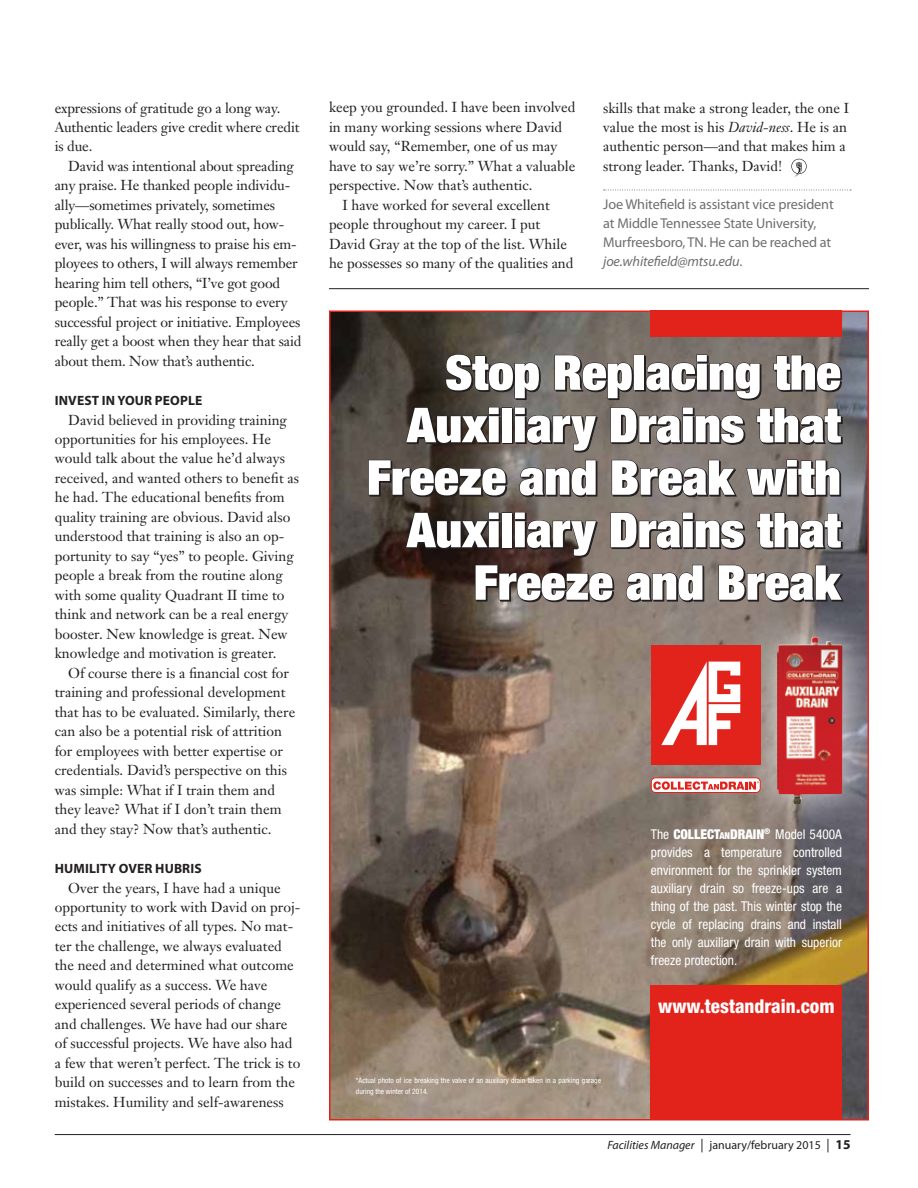
<style>
.page{position:relative;width:918px;height:1188px;background:#fff}
.page>*{position:absolute;margin:0;border:0;box-sizing:border-box;transform-origin:0 0}
.t1{font:900 expanded 48.15px/52.5px "Helvetica Neue";color:#fff;text-align:right;scale:1.05 1}
.t2{font:800 condensed 19.2px "Helvetica Neue";color:#fff}
.t3{font:14.25px/19.5px "Janson Text";color:#231f20}
.t4{font:14.25px/18.8px "Myriad Pro";letter-spacing:-.01em;color:#6d6e71}
.t5{font:condensed 13.5px/18px "Helvetica Neue";color:#fff;text-align:justify}
.t6{font:700 13.5px "Myriad Pro";letter-spacing:.01em;color:#231f20}
.t7{font:12px "Myriad Pro";color:#231f20}
.t8{font:condensed 7.5px/10.5px "Helvetica Neue";color:#fff}
.s1{font-style:italic}
.s2{font-weight:900}
.s3{font-weight:900;font-size:9.45px}
.s4{font-size:13.5px}
.s5{font-weight:700;font-size:13.5px}
</style>
<div class="page">
<hr style="left:55px;top:1134px;width:795px;height:1px;background:#231f20">
<svg style="left:604px;top:190px;width:247px;height:1px"></svg>
<svg style="left:791px;top:159px;width:16px;height:18px"></svg>
<hr style="left:329px;top:288px;width:540px;height:1px;background:#231f20">
<img style="left:332px;top:313px;width:534px;height:804px">
<div style="left:635px;top:356px;width:11px;height:35px;border:1px solid #231f20"></div>
<div style="left:503px;top:409px;width:10px;height:35px;border:1px solid #231f20"></div>
<div style="left:503px;top:514px;width:10px;height:35px;border:1px solid #231f20"></div>
<svg style="left:446px;top:354px;width:95px;height:46px;background:#534f49"></svg>
<svg style="left:554px;top:355px;width:80px;height:45px;background:#675f59"></svg>
<div style="left:634px;top:355px;width:10px;height:35px;border:1px solid #231f20"></div>
<svg style="left:646px;top:354px;width:116px;height:47px;background:#68605c"></svg>
<svg style="left:773px;top:355px;width:69px;height:37px;background:#615a56"></svg>
<svg style="left:405px;top:407px;width:96px;height:38px;background:#393029"></svg>
<div style="left:502px;top:408px;width:10px;height:35px;border:1px solid #231f20"></div>
<svg style="left:514px;top:407px;width:84px;height:46px;background:#655f59"></svg>
<svg style="left:610px;top:407px;width:136px;height:38px;background:#68605c"></svg>
<svg style="left:756px;top:407px;width:87px;height:38px;background:#625c57"></svg>
<svg style="left:368px;top:460px;width:140px;height:37px;background:#453e38"></svg>
<svg style="left:519px;top:460px;width:79px;height:37px;background:#65605b"></svg>
<svg style="left:611px;top:460px;width:126px;height:37px;background:#6c6460"></svg>
<svg style="left:746px;top:459px;width:95px;height:38px;background:#67605c"></svg>
<svg style="left:405px;top:512px;width:96px;height:38px;background:#2d2420"></svg>
<div style="left:502px;top:513px;width:10px;height:35px;border:1px solid #231f20"></div>
<svg style="left:514px;top:512px;width:84px;height:46px;background:#5a4d47"></svg>
<svg style="left:610px;top:512px;width:136px;height:38px;background:#6d645f"></svg>
<svg style="left:756px;top:512px;width:87px;height:38px;background:#6a635f"></svg>
<svg style="left:475px;top:565px;width:139px;height:37px;background:#564943"></svg>
<svg style="left:626px;top:565px;width:78px;height:37px;background:#706660"></svg>
<svg style="left:718px;top:565px;width:126px;height:37px;background:#69605d"></svg>
<div style="left:651px;top:310px;width:191px;height:28px;background:#e2231b"></div>
<div style="left:651px;top:986px;width:191px;height:134px;background:#e2231b"></div>
<div style="left:736px;top:595px;width:133px;height:238px;background:#fff;opacity:.75"></div>
<img style="left:777px;top:637px;width:65px;height:167px">
<div style="left:651px;top:645px;width:110px;height:119px;background:#e2231b"></div>
<svg style="left:661px;top:662px;width:79px;height:83px"></svg>
<div style="left:651px;top:778px;width:109px;height:14px;background:#fff;border-radius:4px"></div>
<div style="left:651px;top:777px;width:110px;height:16px;border:1px solid #e2231b;border-radius:4px"></div>
<svg style="left:653px;top:781px;width:106px;height:9px"></svg>
<p class="t3" style="left:55px;top:98px;width:246px">expressions of gratitude go a long way.<br>Authentic leaders give credit where credit is due.</p>
<p class="t3" style="left:55px;top:156px;width:248px;text-indent:13px">David was intentional about spreading any praise. He thanked people individu&shy;ally—sometimes privately, sometimes publically. What really stood out, how&shy;ever, was his willingness to praise his em&shy;ployees to others, I will always remember hearing him tell others, “I’ve got good people.” That was his response to every successful project or initiative. Employees really get a boost when they hear that said about them. Now that’s authentic.</p>
<p class="t6" style="left:55px;top:393px;width:149px">INVEST IN YOUR PEOPLE</p>
<p class="t3" style="left:55px;top:410px;width:246px;text-indent:13px">David believed in providing training opportunities for his employees. He would talk about the value he’d always received, and wanted others to benefit as he had. The educational benefits from quality training are obvious. David also understood that training is also an op&shy;portunity to say “yes” to people. Giving people a break from the routine along with some quality Quadrant II time to think and network can be a real energy booster. New knowledge is great. New knowledge and motivation is greater.</p>
<p class="t3" style="left:55px;top:663px;width:242px;text-indent:13px">Of course there is a financial cost for training and professional development that has to be evaluated. Similarly, there can also be a potential risk of attrition for employees with better expertise or credentials. David’s perspective on this was simple: What if I train them and they leave? What if I don’t train them and they stay? Now that’s authentic.</p>
<p class="t6" style="left:55px;top:861px;width:148px">HUMILITY OVER HUBRIS</p>
<p class="t3" style="left:55px;top:878px;width:247px;text-indent:13px">Over the years, I have had a unique opportunity to work with David on proj&shy;ects and initiatives of all types. No mat&shy;ter the challenge, we always evaluated the need and determined what outcome would qualify as a success. We have experienced several periods of change and challenges. We have had our share of successful projects. We have also had a few that weren’t perfect. The trick is to build on successes and to learn from the mistakes. Humility and self-awareness</p>
<p class="t3" style="left:329px;top:98px;width:248px">keep you grounded. I have been involved</p>
<p class="t3" style="left:329px;top:117px;width:235px">in many working sessions where David</p>
<p class="t3" style="left:329px;top:137px;width:230px">would say, “Remember, one of us may</p>
<p class="t3" style="left:329px;top:156px;width:248px">have to say we’re sorry.” What a valuable</p>
<p class="t3" style="left:329px;top:176px;width:205px">perspective. Now that’s authentic.</p>
<p class="t3" style="left:343px;top:195px;width:209px">I have worked for several excellent</p>
<p class="t3" style="left:329px;top:215px;width:213px">people throughout my career. I put</p>
<p class="t3" style="left:329px;top:234px;width:239px">David Gray at the top of the list. While</p>
<p class="t3" style="left:329px;top:254px;width:246px">he possesses so many of the qualities and</p>
<p class="t3" style="left:603px;top:98px;width:247px">skills that make a strong leader, the one I value the most is his <span class="s1">David-ness</span>. He is an authentic person—and that makes him a strong leader. Thanks, David!</p>
<p class="t4" style="left:603px;top:195px;width:232px">Joe Whitefield is assistant vice president at Middle Tennessee State University, Murfreesboro, TN. He can be reached at <span class="s1">joe.whitefield@mtsu.edu</span>.</p>
<h1 class="t1" style="left:367px;top:345px;width:453px">Stop Replacing the<br>Auxiliary Drains that<br>Freeze and Break with<br>Auxiliary Drains that<br>Freeze and Break</h1>
<p class="t5" style="left:651px;top:825px;width:193px">The <span class="s2">COLLECT</span><span class="s3">an</span><span class="s2">DRAIN</span><sup>®</sup> Model 5400A provides a temperature controlled environment for the sprinkler system auxiliary drain so freeze-ups are a thing of the past. This winter stop the cycle of replacing drains and install the only auxiliary drain with superior freeze protection.</p>
<p class="t8" style="left:356px;top:1075px;width:247px">*Actual photo of ice breaking the valve of an auxiliary drain taken in a parking garage during the winter of 2014.</p>
<h2 class="t2" style="left:658px;top:994px;width:178px">www.testandrain.com</h2>
<p class="t7" style="left:607px;top:1137px;width:245px"><span class="s1">Facilities Manager</span> <span class="s4">|</span> january/february 2015 <span class="s4">|</span> <span class="s5">15</span></p>
</div>
